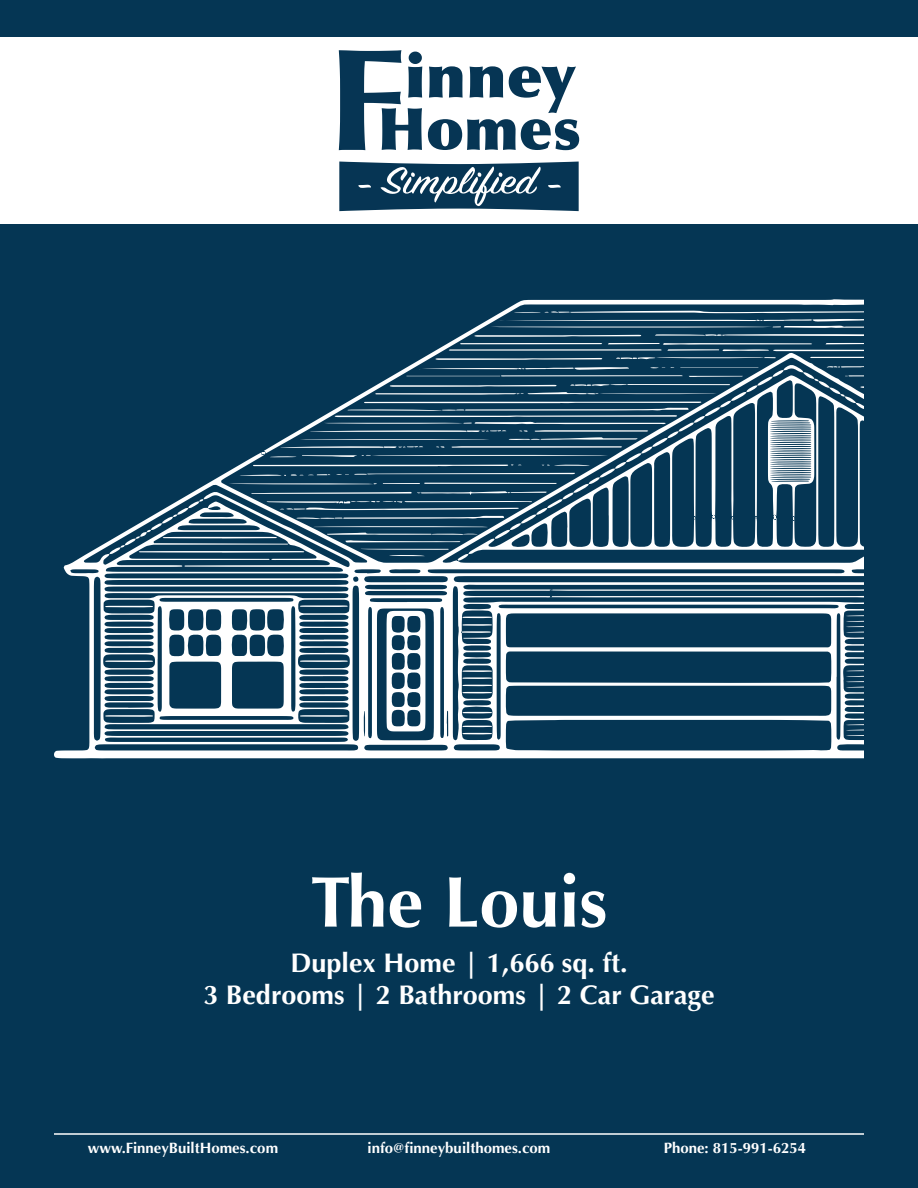
<style>
.page{position:relative;width:918px;height:1188px;background:#053654}
.page>*{position:absolute;margin:0;border:0;box-sizing:border-box;transform-origin:0 0}
.t1{font:700 72px "Optima";color:#fff}
.t2{font:700 27px "Optima";color:#fff}
.t3{font:700 15px "Optima";color:#fff}
</style>
<div class="page">
<div style="left:0;top:37px;width:918px;height:187px;background:#fff"></div>
<svg style="left:54px;top:299px;width:810px;height:460px"></svg>
<svg style="left:429px;top:66px;width:34px;height:32px"></svg>
<svg style="left:470px;top:66px;width:33px;height:32px"></svg>
<svg style="left:509px;top:66px;width:67px;height:47px"></svg>
<svg style="left:339px;top:50px;width:83px;height:100px"></svg>
<svg style="left:428px;top:119px;width:151px;height:31px"></svg>
<svg style="left:339px;top:162px;width:240px;height:49px;background:#345a73"></svg>
<hr style="left:54px;top:1133px;width:810px;height:2px;background:#fff">
<p class="t1" style="left:311px;top:860px;width:298px">The Louis</p>
<p class="t2" style="left:290px;top:947px;width:339px">Duplex Home | 1,666 sq. ft.</p>
<p class="t2" style="left:203px;top:979px;width:513px">3 Bedrooms | 2 Bathrooms | 2 Car Garage</p>
<p class="t3" style="left:88px;top:1139px;width:192px">www.FinneyBuiltHomes.com</p>
<p class="t3" style="left:368px;top:1139px;width:184px">info@finneybuilthomes.com</p>
<p class="t3" style="left:664px;top:1139px;width:144px">Phone: 815-991-6254</p>
</div>
